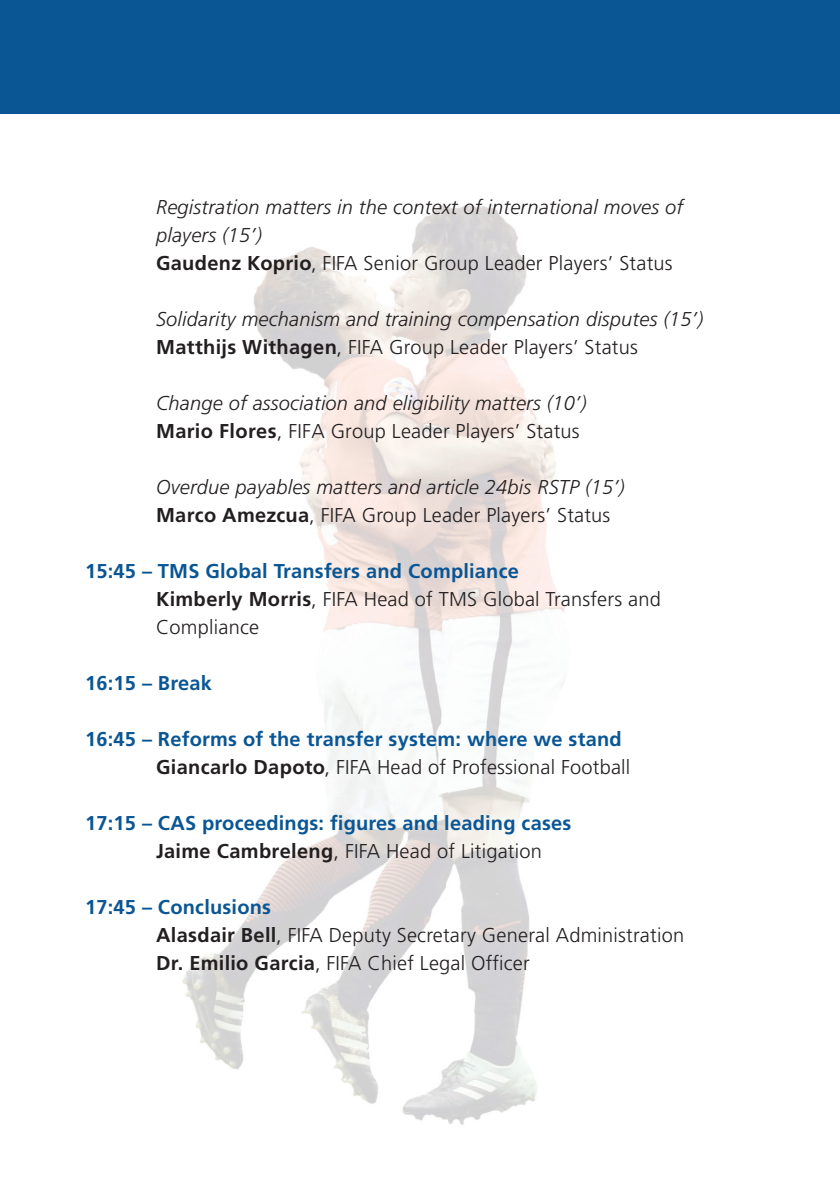
<style>
.page{position:relative;width:840px;height:1191px;background:#fff}
.page>*{position:absolute;margin:0;border:0;box-sizing:border-box;transform-origin:0 0}
.t1{font:italic 300 20px/28px "Frutiger LT Pro";letter-spacing:.01em;color:#231f20}
.t2{font:300 20px/28px "Frutiger LT Pro";letter-spacing:.01em;color:#231f20}
.t3{font:700 20px/28px "Frutiger LT Pro";letter-spacing:.01em;color:#0a5694}
.s1{font-weight:700;font-style:normal}
.s2{font-style:normal}
.s3{font-weight:700;color:#0a5694}
.s4{font-weight:700}
.s5{color:#231f20}
.s6{font-weight:300;color:#231f20}
</style>
<div class="page">
<img style="left:182px;top:205px;width:383px;height:920px">
<div style="left:0;top:0;width:839px;height:113px;background:#0a5694"></div>
<p class="t1" style="left:156px;top:194px;width:528px">Registration matters in the context of international moves of players (15’)<br><span class="s1">Gaudenz Koprio</span><span class="s2">, FIFA Senior Group Leader Players’ Status</span></p>
<p class="t1" style="left:156px;top:306px;width:548px">Solidarity mechanism and training compensation disputes (15’)<br><span class="s1">Matthijs Withagen</span><span class="s2">, FIFA Group Leader Players’ Status</span></p>
<p class="t1" style="left:156px;top:390px;width:432px">Change of association and eligibility matters (10’)<br><span class="s1">Mario Flores</span><span class="s2">, FIFA Group Leader Players’ Status</span></p>
<p class="t1" style="left:156px;top:474px;width:470px">Overdue payables matters and article 24bis RSTP (15’)<br><span class="s1">Marco Amezcua</span><span class="s2">, FIFA Group Leader Players’ Status</span></p>
<p class="t2" style="left:156px;top:558px;width:506px;text-indent:-71px"><span class="s3">15:45 – TMS Global Transfers and Compliance<br></span><span class="s4">Kimberly Morris</span>, FIFA Head of TMS Global Transfers and<br>Compliance</p>
<p class="t3" style="left:85px;top:670px;width:128px">16:15 – Break</p>
<p class="t3" style="left:156px;top:726px;width:475px;text-indent:-71px">16:45 – Reforms of the transfer system: where we stand<br><span class="s5">Giancarlo Dapoto</span><span class="s6">, FIFA Head of Professional Football</span></p>
<p class="t3" style="left:156px;top:810px;width:416px;text-indent:-71px">17:15 – CAS proceedings: figures and leading cases<br><span class="s5">Jaime Cambreleng</span><span class="s6">, FIFA Head of Litigation</span></p>
<p class="t2" style="left:156px;top:894px;width:529px;text-indent:-71px"><span class="s3">17:45 – Conclusions<br></span><span class="s4">Alasdair Bell</span>, FIFA Deputy Secretary General Administration<br><span class="s4">Dr. Emilio Garcia</span>, FIFA Chief Legal Officer</p>
</div>
